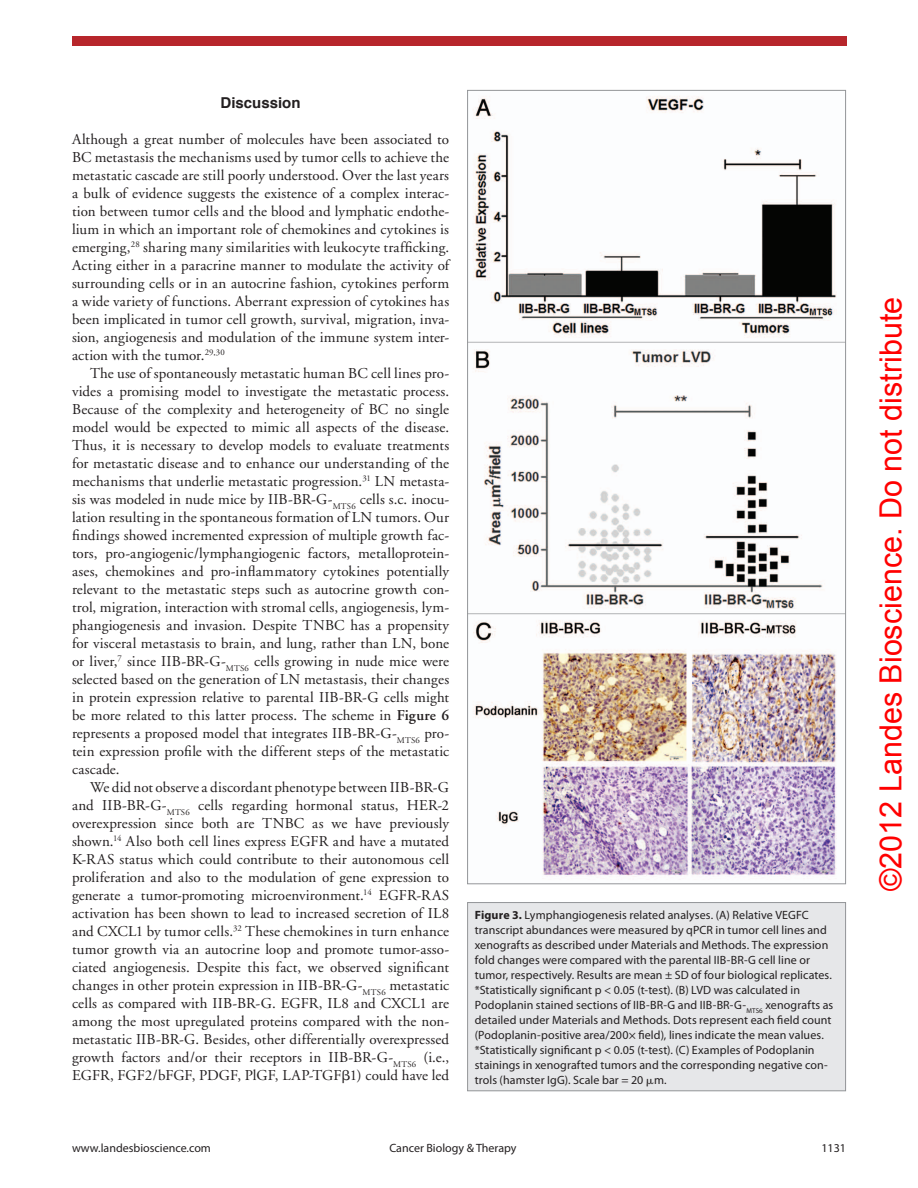
<style>
.page{position:relative;width:918px;height:1188px;background:#fff}
.page>*{position:absolute;margin:0;border:0;box-sizing:border-box;transform-origin:0 0}
.t1{font:30.45px "Arial";color:#f00}
.t2{font:15px/18px "Adobe Garamond";color:#231f20;text-align:justify}
.t3{font:700 15px "Helvetica";color:#231f20}
.t4{font:12px/15px "Myriad Pro";letter-spacing:.01em;color:#231f20}
.s1{font-weight:600}
.s2{font-family:"Universal Std Greekw Math Pi"}
.s3{font-weight:700}
</style>
<div class="page">
<div style="left:72px;top:36px;width:774px;height:10px;background:#b7262b"></div>
<div style="left:468px;top:903px;width:378px;height:188px;background:#e6e7e9"></div>
<div style="left:467px;top:902px;width:379px;height:189px;border:1px solid #939598"></div>
<img style="left:469px;top:96px;width:375px;height:781px">
<p class="t3" style="left:221px;top:91px;width:82px">Discussion</p>
<p class="t2" style="left:72px;top:131px;width:379px">Although a great number of molecules have been associated to BC metastasis the mechanisms used by tumor cells to achieve the metastatic cascade are still poorly understood. Over the last years a bulk of evidence suggests the existence of a complex interac&shy;tion between tumor cells and the blood and lymphatic endothe&shy;lium in which an important role of chemokines and cytokines is emerging,<sup>28</sup> sharing many similarities with leukocyte trafficking.<br>Acting either in a paracrine manner to modulate the activity of surrounding cells or in an autocrine fashion, cytokines perform a wide variety of functions. Aberrant expression of cytokines has been implicated in tumor cell growth, survival, migration, inva&shy;sion, angiogenesis and modulation of the immune system inter&shy;action with the tumor.<sup>29,30</sup></p>
<p class="t2" style="left:72px;top:365px;width:379px;text-indent:18px">The use of spontaneously metastatic human BC cell lines pro&shy;vides a promising model to investigate the metastatic process.<br>Because of the complexity and heterogeneity of BC no single model would be expected to mimic all aspects of the disease.<br>Thus, it is necessary to develop models to evaluate treatments for metastatic disease and to enhance our understanding of the mechanisms that underlie metastatic progression.<sup>31</sup> LN metasta&shy;sis was modeled in nude mice by IIB-BR-G-<sub>MTS6</sub> cells s.c. inocu&shy;lation resulting in the spontaneous formation of LN tumors. Our findings showed incremented expression of multiple growth fac&shy;tors, pro-angiogenic/lymphangiogenic factors, metalloprotein&shy;ases, chemokines and pro-inflammatory cytokines potentially relevant to the metastatic steps such as autocrine growth con&shy;trol, migration, interaction with stromal cells, angiogenesis, lym&shy;phangiogenesis and invasion. Despite TNBC has a propensity for visceral metastasis to brain, and lung, rather than LN, bone or liver,<sup>7</sup> since IIB-BR-G-<sub>MTS6</sub> cells growing in nude mice were selected based on the generation of LN metastasis, their changes in protein expression relative to parental IIB-BR-G cells might be more related to this latter process. The scheme in <span class="s1">Figure 6 </span>represents a proposed model that integrates IIB-BR-G-<sub>MTS6</sub> pro&shy;tein expression profile with the different steps of the metastatic cascade.</p>
<p class="t2" style="left:72px;top:779px;width:379px;text-indent:18px">We did not observe a discordant phenotype between IIB-BR-G and IIB-BR-G-<sub>MTS6</sub> cells regarding hormonal status, HER-2 overexpression since both are TNBC as we have previously shown.<sup>14</sup> Also both cell lines express EGFR and have a mutated K-RAS status which could contribute to their autonomous cell proliferation and also to the modulation of gene expression to generate a tumor-promoting microenvironment.<sup>14</sup> EGFR-RAS activation has been shown to lead to increased secretion of IL8 and CXCL1 by tumor cells.<sup>32</sup> These chemokines in turn enhance tumor growth via an autocrine loop and promote tumor-asso&shy;ciated angiogenesis. Despite this fact, we observed significant changes in other protein expression in IIB-BR-G-<sub>MTS6</sub> metastatic cells as compared with IIB-BR-G. EGFR, IL8 and CXCL1 are among the most upregulated proteins compared with the non&shy;metastatic IIB-BR-G. Besides, other differentially overexpressed growth factors and/or their receptors in IIB-BR-G-<sub>MTS6</sub> (i.e., EGFR, FGF2/bFGF, PDGF, PlGF, LAP-TGF<span class="s2">β</span>1) could have led</p>
<p class="t4" style="left:475px;top:907px;width:360px"><span class="s3">Figure 3.</span> Lymphangiogenesis related analyses. (A) Relative VEGFC transcript abundances were measured by qPCR in tumor cell lines and xenografts as described under Materials and Methods. The expression fold changes were compared with the parental IIB-BR-G cell line or tumor, respectively. Results are mean ± SD of four biological replicates. *Statistically significant p &lt; 0.05 (t-test). (B) LVD was calculated in Podoplanin stained sections of IIB-BR-G and IIB-BR-G-<sub>MTS6</sub> xenografts as detailed under Materials and Methods. Dots represent each field count (Podoplanin-positive area/200× field), lines indicate the mean values. *Statistically significant p &lt; 0.05 (t-test). (C) Examples of Podoplanin stainings in xenografted tumors and the corresponding negative con&shy;trols (hamster IgG). Scale bar = 20 <span class="s2">μ</span>m.</p>
<p class="t4" style="left:72px;top:1140px;width:140px">www.landesbioscience.com</p>
<p class="t4" style="left:389px;top:1140px;width:129px">Cancer Biology &amp; Therapy</p>
<p class="t4" style="left:821px;top:1140px;width:26px">1131</p>
<h1 class="t1" style="left:871px;top:891px;width:595px;rotate:-90deg">©2012 Landes Bioscience. Do not distribute</h1>
</div>
